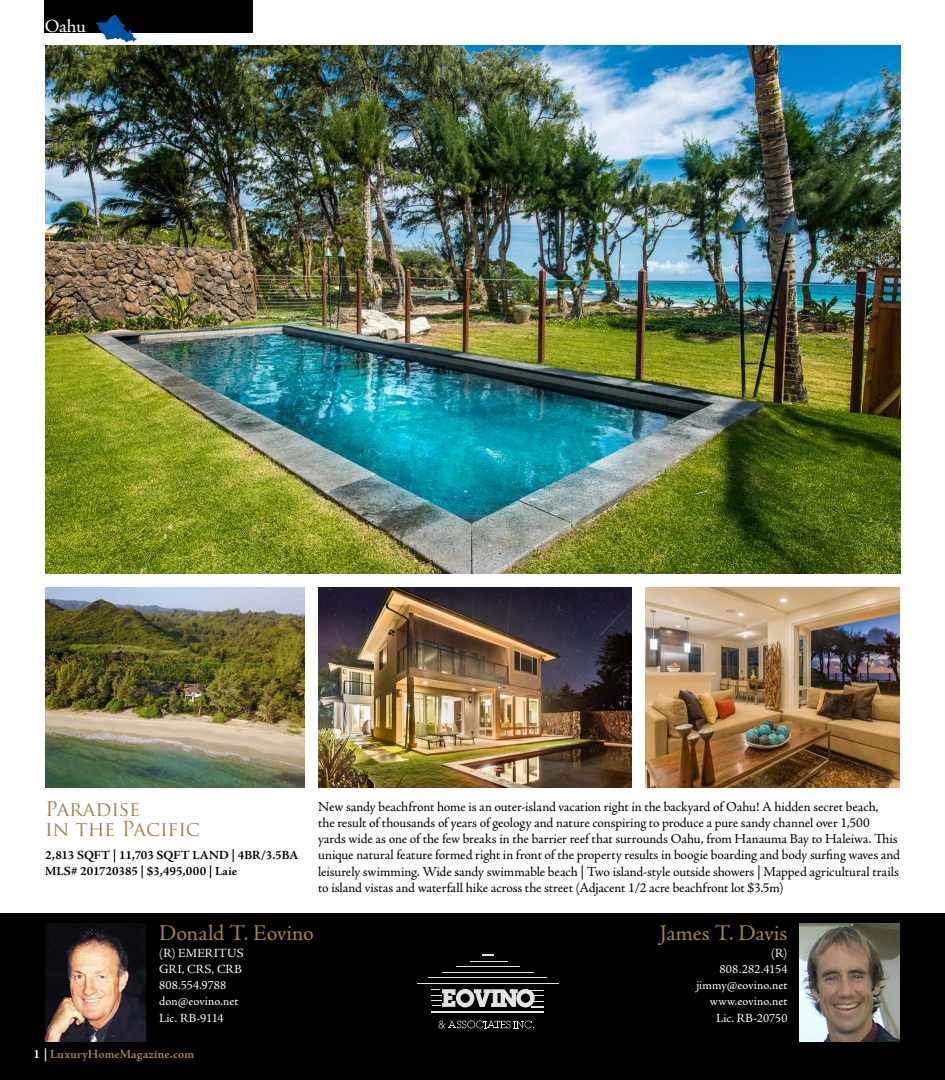
<style>
.page{position:relative;width:945px;height:1080px;background:#fff}
.page>*{position:absolute;margin:0;border:0;box-sizing:border-box;transform-origin:0 0}
.t1{font:22.5px "Adobe Jenson Pro";color:#a28448}
.t2{font:20px/20px "Trajan Pro";letter-spacing:-.005em;color:#a28448}
.t3{font:18.75px "Adobe Jenson Pro";color:#fff}
.t4{font:13.75px/16.2px "Adobe Jenson Pro";letter-spacing:-.01em;color:#000}
.t5{font:12.5px/16.2px "Adobe Jenson Pro";letter-spacing:.01em;color:#fff}
.t6{font:700 12.5px/16.2px "Adobe Jenson Pro";letter-spacing:-.005em;color:#000}
.t7{font:300 12.5px "Adobe Jenson Pro";letter-spacing:.01em;color:#a28448}
.t8{font:700 12.5px "Adobe Jenson Pro";letter-spacing:.005em;color:#a28448}
.s1{font-weight:700;color:#fff}
.s2{color:#fff}
</style>
<div class="page">
<div style="left:45px;top:0;width:208px;height:33px;background:#000"></div>
<svg style="left:95px;top:15px;width:42px;height:27px"></svg>
<div style="left:0;top:913px;width:945px;height:167px;background:#000"></div>
<img style="left:45px;top:45px;width:855px;height:529px">
<img style="left:45px;top:587px;width:260px;height:200px">
<img style="left:318px;top:587px;width:314px;height:200px">
<img style="left:645px;top:587px;width:255px;height:200px">
<img style="left:45px;top:923px;width:101px;height:119px">
<img style="left:800px;top:923px;width:100px;height:119px">
<svg style="left:439px;top:1020px;width:95px;height:9px"></svg>
<hr style="left:431px;top:1011px;width:112px;height:2px;background:#e2e3e4">
<hr style="left:417px;top:983px;width:141px;height:1px;background:#e2e3e4">
<hr style="left:428px;top:977px;width:118px;height:1px;background:#e2e3e4">
<hr style="left:442px;top:972px;width:92px;height:1px;background:#e2e3e4">
<hr style="left:456px;top:966px;width:64px;height:1px;background:#e2e3e4">
<hr style="left:470px;top:961px;width:37px;height:1px;background:#e2e3e4">
<svg style="left:431px;top:989px;width:113px;height:19px"></svg>
<h3 class="t3" style="left:45px;top:15px;width:42px">Oahu</h3>
<h2 class="t2" style="left:45px;top:798px;width:157px">Paradise<br>in the Pacific</h2>
<p class="t6" style="left:45px;top:847px;width:255px">2,813 SQFT | 11,703 SQFT LAND | 4BR/3.5BA<br>MLS# 201720385 | $3,495,000 | Laie</p>
<p class="t4" style="left:318px;top:798px;width:583px">New sandy beachfront home is an outer-island vacation right in the backyard of Oahu! A hidden secret beach,<br>the result of thousands of years of geology and nature conspiring to produce a pure sandy channel over 1,500 yards wide as one of the few breaks in the barrier reef that surrounds Oahu, from Hanauma Bay to Haleiwa. This unique natural feature formed right in front of the property results in boogie boarding and body surfing waves and leisurely swimming. Wide sandy swimmable beach | Two island-style outside showers | Mapped agricultural trails to island vistas and waterfall hike across the street (Adjacent 1/2 acre beachfront lot $3.5m)</p>
<h1 class="t1" style="left:159px;top:920px;width:156px">Donald T. Eovino</h1>
<h1 class="t1" style="left:660px;top:920px;width:129px">James T. Davis</h1>
<p class="t5" style="left:159px;top:945px;width:86px">(R) EMERITUS<br>GRI, CRS, CRB<br>808.554.9788 don@eovino.net<br>Lic. RB-9114</p>
<p class="t5" style="left:696px;top:945px;width:93px;text-align:right">(R)<br>808.282.4154 jimmy@eovino.net www.eovino.net<br>Lic. RB-20750</p>
<p class="t7" style="left:23px;top:1043px;width:153px"><span class="s1">1</span> <span class="s2">|</span> <span class="s1">1</span>LuxuryHomeMagazine.com</p>
<p class="t8" style="left:44px;top:1047px;width:152px"><span class="s2">|</span> LuxuryHomeMagazine.com</p>
</div>
